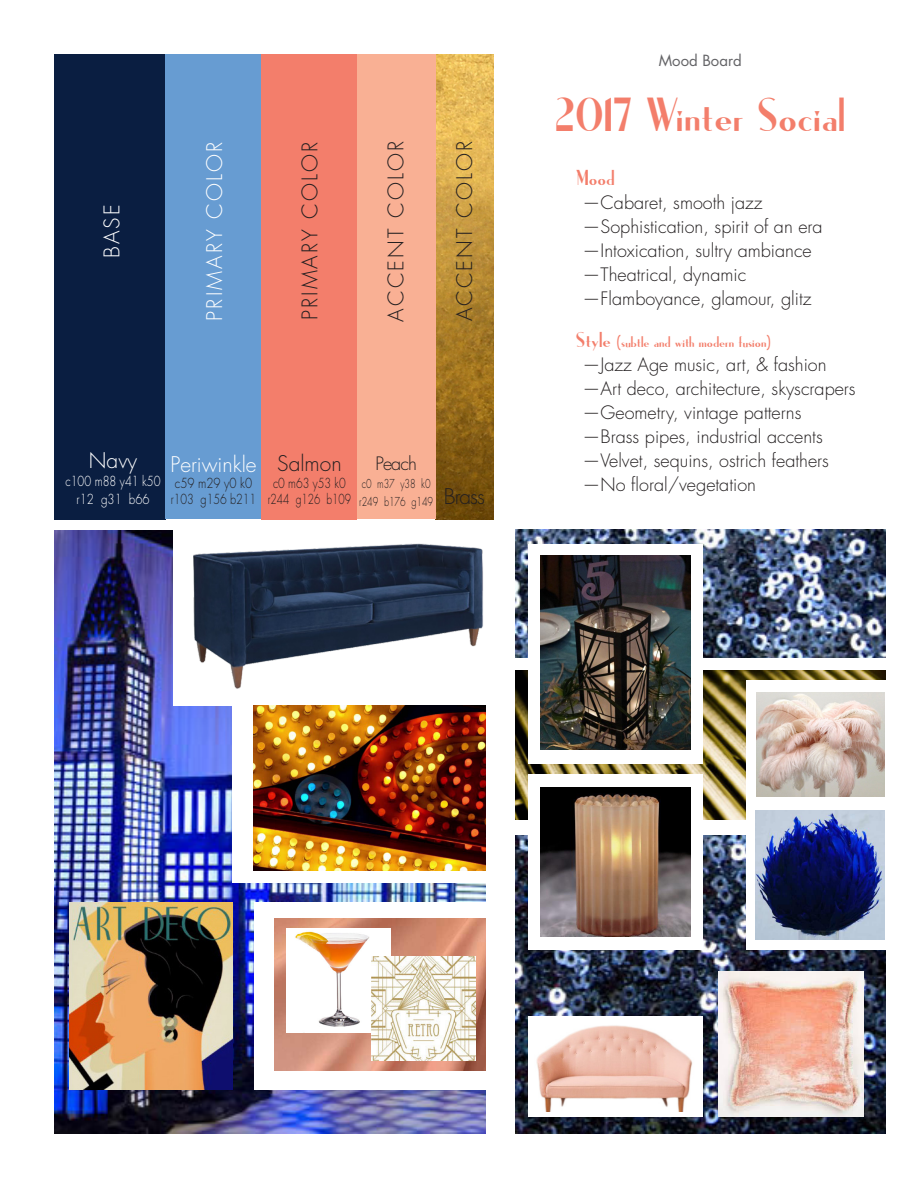
<style>
.page{position:relative;width:918px;height:1188px;background:#fff}
.page>*{position:absolute;margin:0;border:0;box-sizing:border-box;transform-origin:0 0}
.t1{font:46.5px "Ironick NF";color:#f37e6b}
.t2{font:300 21px "Futura Std";letter-spacing:.1em;color:#231f20}
.t3{font:300 21px "Futura Std";letter-spacing:.1em;color:#fff}
.t4{font:300 21px "Futura Std";color:#fff}
.t5{font:300 21px "Futura Std";letter-spacing:.08em;color:#fff}
.t6{font:21px "Ironick NF";color:#f37e6b}
.t7{font:300 18px "Futura Std";color:#231f20}
.t8{font:15px "Ironick NF";color:#f37e6b}
.t9{font:15px "Futura Std";color:#636366}
.t10{font:300 13.5px "Futura Std";color:#231f20;scale:.8 1}
.t11{font:300 13.5px "Futura Std";color:#fff;scale:.82 1}
.t12{font:300 13.5px "Futura Std";color:#231f20;scale:.75 1}
.t13{font:300 13.5px "Futura Std";color:#231f20;scale:.85 1}
.t14{font:300 13.5px "Futura Std";color:#fff;scale:.85 1}
.t15{font:300 12px "Futura Std";color:#231f20;scale:.75 1}
.s1{font-size:21px}
</style>
<div class="page">
<img style="left:435px;top:54px;width:59px;height:465px">
<div style="left:54px;top:54px;width:111px;height:465px;background:#0a1e41"></div>
<div style="left:165px;top:54px;width:97px;height:465px;background:#679cd2"></div>
<div style="left:357px;top:54px;width:78px;height:465px;background:#f9b094"></div>
<div style="left:262px;top:54px;width:95px;height:465px;background:#f37e6b"></div>
<img style="left:54px;top:530px;width:432px;height:604px">
<img style="left:515px;top:530px;width:370px;height:604px">
<img style="left:718px;top:971px;width:146px;height:146px">
<div style="left:173px;top:530px;width:330px;height:176px;background:#fff"></div>
<img style="left:194px;top:543px;width:289px;height:146px">
<div style="left:507px;top:658px;width:411px;height:177px;background:#fff"></div>
<div style="left:254px;top:902px;width:249px;height:188px;background:#fff"></div>
<div style="left:232px;top:696px;width:271px;height:187px;background:#fff"></div>
<img style="left:275px;top:918px;width:211px;height:152px">
<div style="left:529px;top:1017px;width:174px;height:100px;background:#fff"></div>
<img style="left:536px;top:1025px;width:157px;height:87px">
<img style="left:286px;top:929px;width:104px;height:104px">
<img style="left:371px;top:957px;width:104px;height:104px">
<img style="left:515px;top:670px;width:370px;height:150px">
<img style="left:70px;top:902px;width:162px;height:188px">
<div style="left:746px;top:680px;width:166px;height:269px;background:#fff"></div>
<img style="left:756px;top:811px;width:128px;height:128px">
<img style="left:756px;top:693px;width:128px;height:104px">
<div style="left:529px;top:774px;width:174px;height:175px;background:#fff"></div>
<div style="left:529px;top:544px;width:174px;height:219px;background:#fff"></div>
<img style="left:541px;top:787px;width:150px;height:150px">
<img style="left:541px;top:556px;width:150px;height:194px">
<img style="left:254px;top:706px;width:232px;height:165px">
<p class="t5" style="left:99px;top:258px;width:55px;rotate:-90deg">BASE</p>
<p class="t3" style="left:202px;top:321px;width:180px;rotate:-90deg">PRIMARY COLOR</p>
<p class="t2" style="left:297px;top:320px;width:180px;rotate:-90deg">PRIMARY COLOR</p>
<p class="t2" style="left:383px;top:322px;width:182px;rotate:-90deg">ACCENT COLOR</p>
<p class="t2" style="left:452px;top:321px;width:182px;rotate:-90deg">ACCENT COLOR</p>
<p class="t5" style="left:89px;top:448px;width:50px">Navy</p>
<p class="t11" style="left:65px;top:473px;width:118px">c100 m88 y41 k50</p>
<p class="t14" style="left:77px;top:491px;width:87px">r12 g31 b66</p>
<p class="t4" style="left:170px;top:451px;width:88px">Periwinkle</p>
<p class="t13" style="left:175px;top:475px;width:92px">c59 m29 y0 k0</p>
<p class="t10" style="left:171px;top:491px;width:108px">r103 g156 b211</p>
<p class="t2" style="left:277px;top:451px;width:66px">Salmon</p>
<p class="t10" style="left:273px;top:474px;width:92px">c0 m63 y53 k0</p>
<p class="t12" style="left:268px;top:491px;width:113px">r244 g126 b109</p>
<p class="t2" style="left:444px;top:484px;width:43px">Brass</p>
<p class="t7" style="left:375px;top:452px;width:43px">Peach</p>
<p class="t15" style="left:362px;top:476px;width:94px">c0 m37 y38 k0</p>
<p class="t15" style="left:359px;top:494px;width:100px">r249 b176 g149</p>
<p class="t9" style="left:659px;top:51px;width:84px">Mood Board</p>
<p class="t1" style="left:555px;top:90px;width:292px">2017 Winter Social</p>
<p class="t6" style="left:576px;top:166px;width:40px">Mood</p>
<p class="t7" style="left:583px;top:191px;width:181px">—Cabaret, smooth jazz</p>
<p class="t7" style="left:583px;top:215px;width:242px">—Sophistication, spirit of an era</p>
<p class="t7" style="left:583px;top:239px;width:231px">—Intoxication, sultry ambiance</p>
<p class="t7" style="left:583px;top:263px;width:165px">—Theatrical, dynamic</p>
<p class="t7" style="left:583px;top:287px;width:230px">—Flamboyance, glamour, glitz</p>
<p class="t8" style="left:576px;top:334px;width:196px"><span class="s1">Style</span> (subtle and with modern fusion)</p>
<p class="t7" style="left:583px;top:353px;width:245px">—Jazz Age music, art, &amp; fashion</p>
<p class="t7" style="left:583px;top:377px;width:275px">—Art deco, architecture, skyscrapers</p>
<p class="t7" style="left:583px;top:401px;width:220px">—Geometry, vintage patterns</p>
<p class="t7" style="left:583px;top:425px;width:242px">—Brass pipes, industrial accents</p>
<p class="t7" style="left:583px;top:449px;width:248px">—Velvet, sequins, ostrich feathers</p>
<p class="t7" style="left:583px;top:473px;width:175px">—No floral/vegetation</p>
</div>
